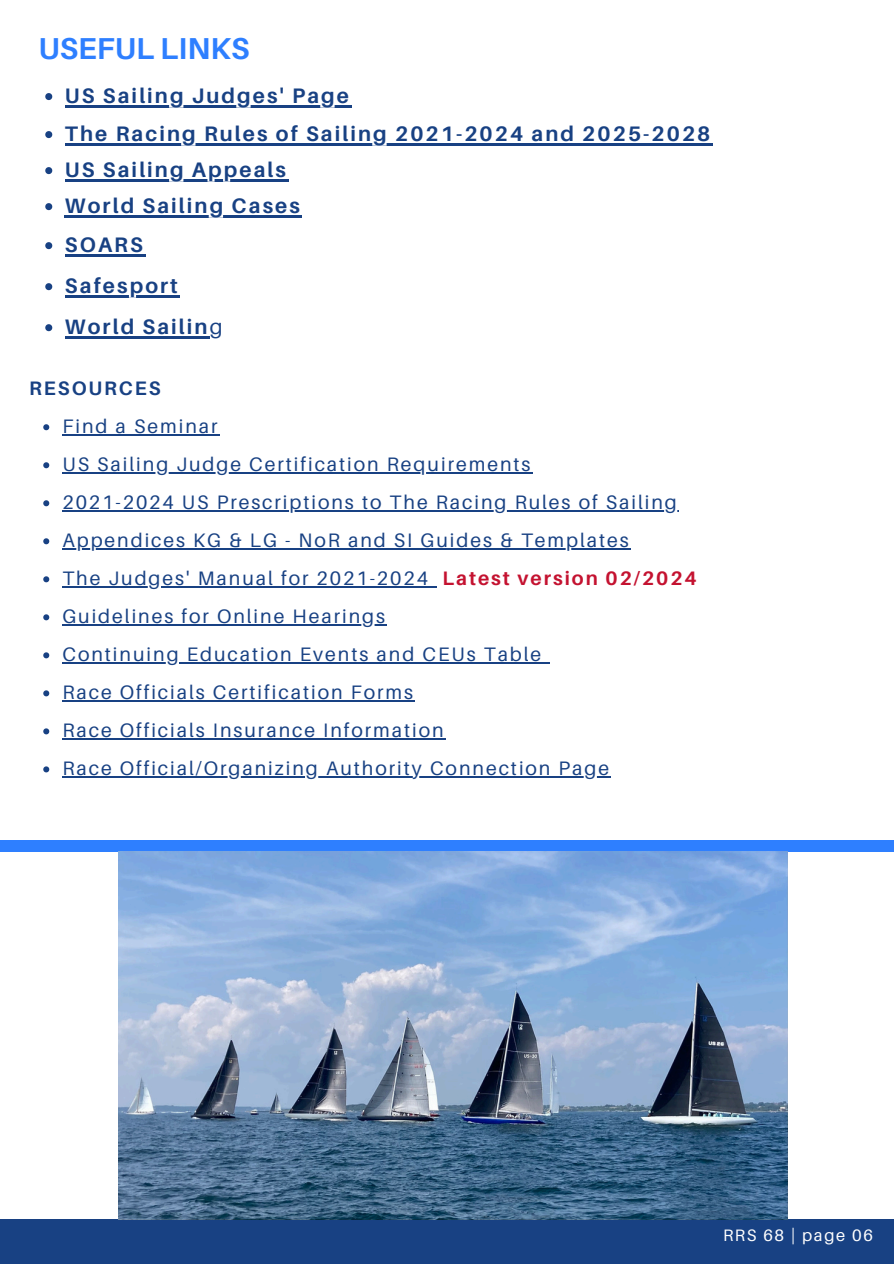
<style>
.page{position:relative;width:894px;height:1264px;background:#fff}
.page>*{position:absolute;margin:0;border:0;box-sizing:border-box;transform-origin:0 0}
.t1{font:700 30.3px "Aileron";color:#2e7fff}
.t2{font:700 21px "Aileron";letter-spacing:.1em;color:#184183}
.t3{font:19.5px "Aileron";letter-spacing:.1em;color:#184183}
.t4{font:700 19.5px "Aileron";letter-spacing:.1em;color:#c41230}
.t5{font:700 19.5px "Aileron";letter-spacing:.1em;color:#184183}
.t6{font:16.5px "Aileron";letter-spacing:.1em;color:#fff}
.s1{font-weight:400}
</style>
<div class="page">
<div style="left:0;top:1219px;width:893px;height:44px;background:#184183"></div>
<div style="left:0;top:840px;width:893px;height:11px;background:#2e7fff"></div>
<svg style="left:45px;top:93px;width:7px;height:7px"></svg>
<hr style="left:65px;top:105px;width:286px;height:2px;background:#184183">
<svg style="left:45px;top:131px;width:7px;height:7px"></svg>
<hr style="left:65px;top:143px;width:647px;height:2px;background:#184183">
<svg style="left:45px;top:167px;width:7px;height:7px"></svg>
<hr style="left:65px;top:179px;width:223px;height:2px;background:#184183">
<svg style="left:45px;top:203px;width:7px;height:7px"></svg>
<hr style="left:65px;top:215px;width:237px;height:2px;background:#184183">
<svg style="left:45px;top:242px;width:7px;height:7px"></svg>
<hr style="left:65px;top:254px;width:80px;height:2px;background:#184183">
<svg style="left:45px;top:283px;width:7px;height:7px"></svg>
<hr style="left:65px;top:295px;width:115px;height:2px;background:#184183">
<svg style="left:45px;top:324px;width:7px;height:7px"></svg>
<hr style="left:65px;top:336px;width:145px;height:2px;background:#184183">
<svg style="left:43px;top:424px;width:6px;height:6px"></svg>
<hr style="left:62px;top:434px;width:157px;height:1px;background:#184183">
<svg style="left:43px;top:462px;width:6px;height:6px"></svg>
<hr style="left:62px;top:472px;width:470px;height:1px;background:#184183">
<svg style="left:43px;top:500px;width:6px;height:6px"></svg>
<hr style="left:62px;top:510px;width:616px;height:1px;background:#184183">
<svg style="left:43px;top:538px;width:6px;height:6px"></svg>
<hr style="left:62px;top:548px;width:568px;height:1px;background:#184183">
<svg style="left:43px;top:576px;width:6px;height:6px"></svg>
<hr style="left:62px;top:586px;width:368px;height:1px;background:#184183">
<svg style="left:43px;top:614px;width:6px;height:6px"></svg>
<hr style="left:62px;top:624px;width:325px;height:1px;background:#184183">
<svg style="left:43px;top:652px;width:6px;height:6px"></svg>
<hr style="left:62px;top:662px;width:481px;height:1px;background:#184183">
<svg style="left:43px;top:690px;width:6px;height:6px"></svg>
<hr style="left:62px;top:700px;width:353px;height:1px;background:#184183">
<svg style="left:43px;top:728px;width:6px;height:6px"></svg>
<hr style="left:62px;top:738px;width:383px;height:1px;background:#184183">
<svg style="left:43px;top:766px;width:6px;height:6px"></svg>
<hr style="left:62px;top:776px;width:549px;height:1px;background:#184183">
<img style="left:118px;top:851px;width:669px;height:368px">
<p class="t1" style="left:39px;top:30px;width:212px">USEFUL LINKS</p>
<h1 class="t2" style="left:65px;top:83px;width:285px">US Sailing Judges' Page</h1>
<p class="t2" style="left:65px;top:121px;width:646px">The Racing Rules of Sailing 2021-2024 and 2025-2028</p>
<p class="t2" style="left:65px;top:157px;width:222px">US Sailing Appeals</p>
<p class="t2" style="left:65px;top:193px;width:236px">World Sailing Cases</p>
<p class="t2" style="left:65px;top:232px;width:79px">SOARS</p>
<p class="t2" style="left:65px;top:273px;width:114px">Safesport</p>
<p class="t2" style="left:65px;top:314px;width:159px">World Sailin<span class="s1">g</span></p>
<p class="t5" style="left:29px;top:376px;width:133px">RESOURCES</p>
<h2 class="t3" style="left:62px;top:414px;width:157px">Find a Seminar</h2>
<p class="t3" style="left:62px;top:452px;width:469px">US Sailing Judge Certification Requirements</p>
<p class="t3" style="left:62px;top:490px;width:616px">2021-2024 US Prescriptions to The Racing Rules of Sailing</p>
<p class="t3" style="left:62px;top:528px;width:567px">Appendices KG &amp; LG - NoR and SI Guides &amp; Templates</p>
<p class="t3" style="left:62px;top:566px;width:367px">The Judges' Manual for 2021-2024</p>
<p class="t4" style="left:442px;top:566px;width:256px">Latest version 02/2024</p>
<p class="t3" style="left:62px;top:604px;width:324px">Guidelines for Online Hearings</p>
<p class="t3" style="left:62px;top:642px;width:480px">Continuing Education Events and CEUs Table</p>
<p class="t3" style="left:62px;top:680px;width:352px">Race Officials Certification Forms</p>
<p class="t3" style="left:62px;top:718px;width:383px">Race Officials Insurance Information</p>
<p class="t3" style="left:62px;top:756px;width:548px">Race Official/Organizing Authority Connection Page</p>
<p class="t6" style="left:722px;top:1225px;width:151px">RRS 68 | page 06</p>
</div>
